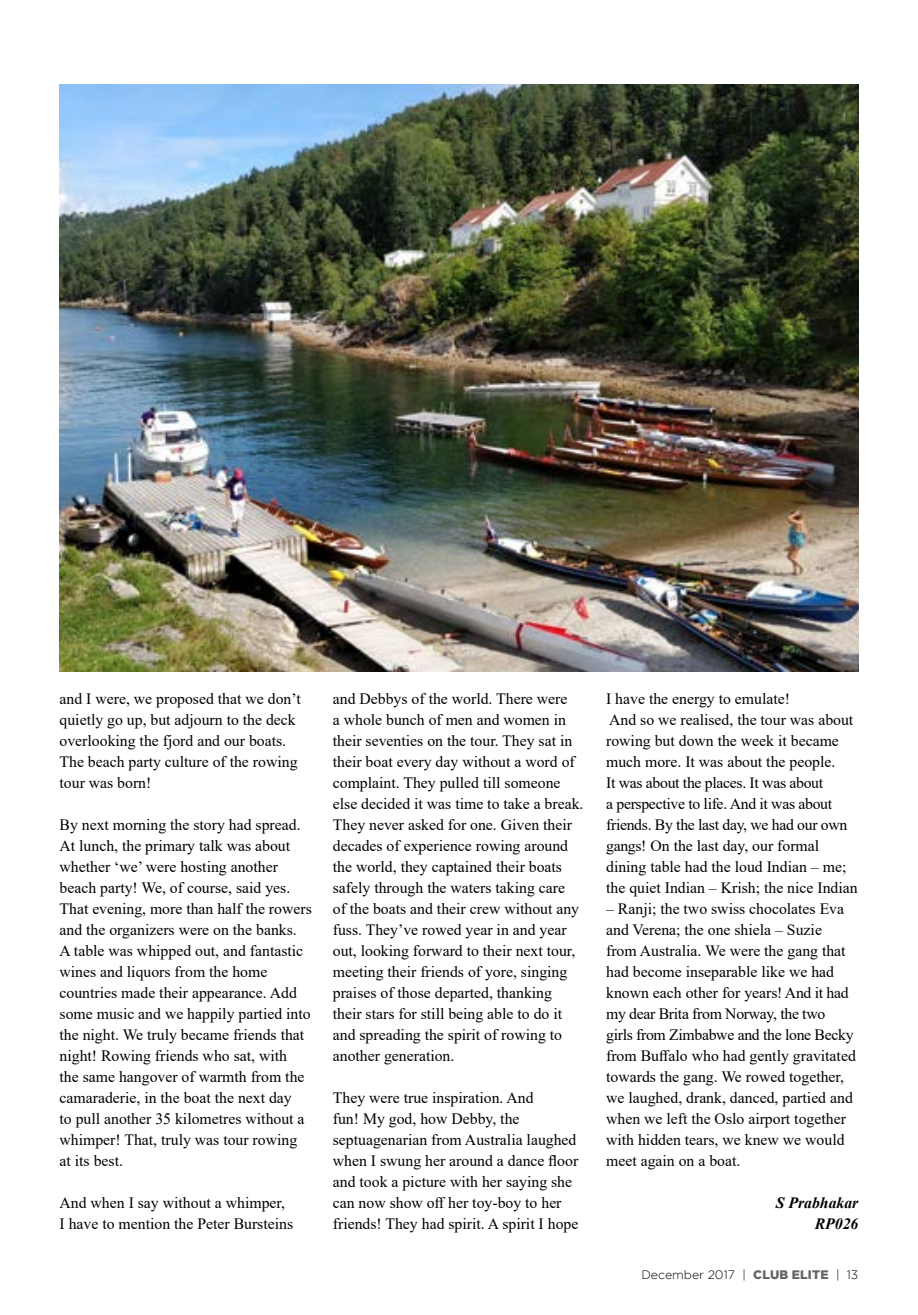
<style>
.page{position:relative;width:918px;height:1315px;background:#fff}
.page>*{position:absolute;margin:0;border:0;box-sizing:border-box;transform-origin:0 0}
.t1{font:15.75px/21px "Times New Roman";color:#000}
.t2{font:italic 700 15.75px/21px "Times New Roman";color:#000;text-align:right}
.t3{font:300 12.25px "Gotham";color:#000}
.s1{font-weight:900;color:#636466}
</style>
<div class="page">
<img style="left:60px;top:84px;width:798px;height:587px">
<p class="t1" style="left:60px;top:688px;width:243px">and I were, we proposed that we don’t quietly go up, but adjourn to the deck overlooking the fjord and our boats.<br>The beach party culture of the rowing tour was born!</p>
<p class="t1" style="left:60px;top:814px;width:254px">By next morning the story had spread.<br>At lunch, the primary talk was about whether ‘we’ were hosting another beach party! We, of course, said yes.<br>That evening, more than half the rowers and the organizers were on the banks.<br>A table was whipped out, and fantastic wines and liquors from the home countries made their appearance. Add some music and we happily partied into the night. We truly became friends that night! Rowing friends who sat, with<br>the same hangover of warmth from the camaraderie, in the boat the next day<br>to pull another 35 kilometres without a whimper! That, truly was tour rowing at its best.</p>
<p class="t1" style="left:60px;top:1192px;width:235px">And when I say without a whimper,<br>I have to mention the Peter Bursteins</p>
<p class="t1" style="left:333px;top:688px;width:252px">and Debbys of the world. There were<br>a whole bunch of men and women in their seventies on the tour. They sat in their boat every day without a word of complaint. They pulled till someone else decided it was time to take a break.<br>They never asked for one. Given their decades of experience rowing around the world, they captained their boats safely through the waters taking care<br>of the boats and their crew without any fuss. They’ve rowed year in and year out, looking forward to their next tour, meeting their friends of yore, singing praises of those departed, thanking their stars for still being able to do it and spreading the spirit of rowing to another generation.</p>
<p class="t1" style="left:333px;top:1086px;width:247px">They were true inspiration. And<br>fun! My god, how Debby, the septuagenarian from Australia laughed when I swung her around a dance floor and took a picture with her saying she can now show off her toy-boy to her friends! They had spirit. A spirit I hope</p>
<p class="t1" style="left:606px;top:687px;width:253px">I have the energy to emulate!<br>And so we realised, the tour was about rowing but down the week it became much more. It was about the people.<br>It was about the places. It was about<br>a perspective to life. And it was about friends. By the last day, we had our own gangs! On the last day, our formal dining table had the loud Indian – me; the quiet Indian – Krish; the nice Indian</p>
<p class="t1" style="left:606px;top:897px;width:251px">– Ranji; the two swiss chocolates Eva and Verena; the one shiela – Suzie from Australia. We were the gang that had become inseparable like we had known each other for years! And it had my dear Brita from Norway, the two girls from Zimbabwe and the lone Becky from Buffalo who had gently gravitated towards the gang. We rowed together, we laughed, drank, danced, partied and when we left the Oslo airport together with hidden tears, we knew we would meet again on a boat.</p>
<p class="t2" style="left:775px;top:1191px;width:84px">S Prabhakar<br>RP026</p>
<p class="t3" style="left:641px;top:1268px;width:218px">December 2017 | <span class="s1">Club Elite</span> | 13</p>
</div>
